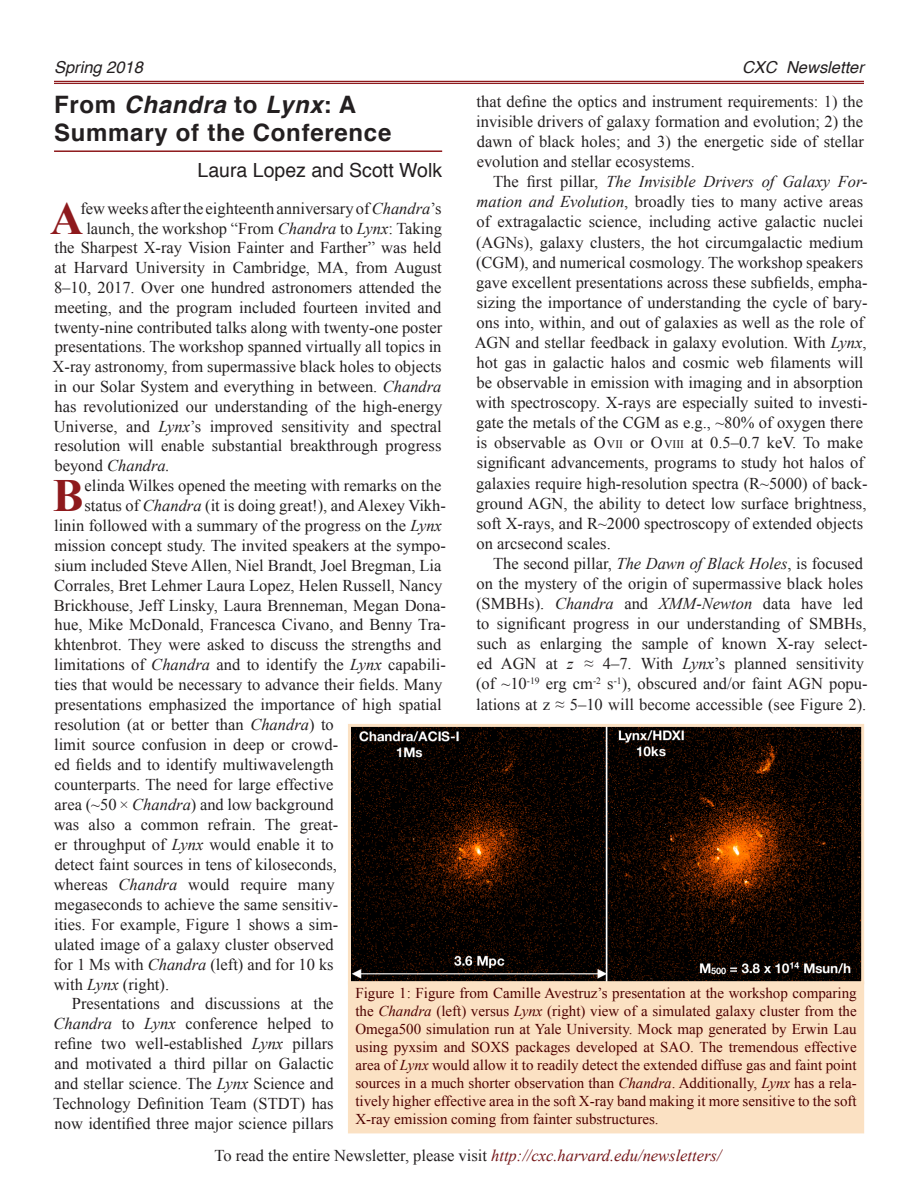
<style>
.page{position:relative;width:918px;height:1188px;background:#fff}
.page>*{position:absolute;margin:0;border:0;box-sizing:border-box;transform-origin:0 0}
.t1{font:700 46.2px "Times New Roman";color:#8e191c}
.t2{font:700 45.9px "Times New Roman";color:#8e191c}
.t3{font:700 24px/28.8px "Helvetica";letter-spacing:.03em;color:#231f20}
.t4{font:19.5px "Helvetica";color:#231f20}
.t5{font:16.5px/20.1px "Times New Roman";color:#231f20}
.t6{font:italic 16.5px "Helvetica";color:#231f20}
.t7{font:italic 16.5px "Times New Roman";color:#231f20}
.t8{font:15px/18px "Times New Roman";color:#4e0000;text-align:justify}
.s1{font-style:italic}
.s2{font-size:11.55px}
.s3{font-style:normal}
.s4{font-style:italic;color:#751719}
</style>
<div class="page">
<div style="left:348px;top:986px;width:517px;height:148px;background:#fbe1c3"></div>
<svg style="left:348px;top:724px;width:517px;height:262px"></svg>
<hr style="left:54px;top:81px;width:810px;height:1px;background:#8e191c">
<hr style="left:54px;top:83px;width:810px;height:1px;background:#8e191c">
<hr style="left:54px;top:150px;width:388px;height:2px;background:#8e191c">
<p class="t6" style="left:54px;top:61px;width:90px">Spring 2018</p>
<p class="t6" style="left:742px;top:61px;width:123px">CXC Newsletter</p>
<h3 class="t3" style="left:54px;top:92px;width:339px">From <span class="s1">Chandra</span> to <span class="s1">Lynx</span>: A<br>Summary of the Conference</h3>
<p class="t4" style="left:198px;top:162px;width:246px">Laura Lopez and Scott Wolk</p>
<h2 class="t2" style="left:50px;top:193px;width:35px">A</h2>
<p class="t5" style="left:80px;top:199px;width:363px">few weeks after the eighteenth anniversary of <span class="s1">Chandra</span>’s</p>
<p class="t5" style="left:476px;top:91px;width:389px;text-align:justify">that define the optics and instrument requirements: 1) the invisible drivers of galaxy formation and evolution; 2) the dawn of black holes; and 3) the energetic side of stellar evolution and stellar ecosystems.</p>
<p class="t5" style="left:475px;top:172px;width:395px;text-indent:19px">The first pillar, <span class="s1">The Invisible Drivers of Galaxy For&shy;mation and Evolution</span>, broadly ties to many active areas of extragalactic science, including active galactic nuclei (AGNs), galaxy clusters, the hot circumgalactic medium (CGM), and numerical cosmology. The workshop speakers gave excellent presentations across these subfields, empha&shy;sizing the importance of understanding the cycle of bary&shy;ons into, within, and out of galaxies as well as the role of AGN and stellar feedback in galaxy evolution. With <span class="s1">Lynx</span>, hot gas in galactic halos and cosmic web filaments will be observable in emission with imaging and in absorption with spectroscopy. X-rays are especially suited to investi&shy;gate the metals of the CGM as e.g., ~80% of oxygen there is observable as O <span class="s2">vii</span> or O <span class="s2">viii</span> at 0.5–0.7 keV. To make significant advancements, programs to study hot halos of galaxies require high-resolution spectra (R~5000) of back&shy;ground AGN, the ability to detect low surface brightness, soft X-rays, and R~2000 spectroscopy of extended objects on arcsecond scales.</p>
<p class="t5" style="left:476px;top:553px;width:393px;text-indent:17px">The second pillar, <span class="s1">The Dawn of Black Holes</span>, is focused on the mystery of the origin of supermassive black holes (SMBHs). <span class="s1">Chandra</span> and <span class="s1">XMM-Newton</span> data have led to significant progress in our understanding of SMBHs, such as enlarging the sample of known X-ray select&shy;ed AGN at <span class="s1">z</span> ≈ 4–7. With <span class="s1">Lynx</span>’s planned sensitivity (of ~10<sup>-19</sup> erg cm<sup>-2</sup> s<sup>-1</sup>), obscured and/or faint AGN popu&shy;lations at z ≈ 5–10 will become accessible (see Figure 2).</p>
<p class="t5" style="left:86px;top:218px;width:357px">launch, the workshop “From <span class="s1">Chandra</span> to <span class="s1">Lynx</span>: Taking</p>
<p class="t5" style="left:54px;top:238px;width:388px">the Sharpest X-ray Vision Fainter and Farther” was held</p>
<p class="t5" style="left:55px;top:258px;width:389px">at Harvard University in Cambridge, MA, from August</p>
<p class="t5" style="left:54px;top:277px;width:389px">8–10, 2017. Over one hundred astronomers attended the</p>
<p class="t5" style="left:55px;top:297px;width:388px">meeting, and the program included fourteen invited and</p>
<p class="t5" style="left:54px;top:317px;width:389px">twenty-nine contributed talks along with twenty-one poster</p>
<p class="t5" style="left:55px;top:337px;width:388px">presentations. The workshop spanned virtually all topics in</p>
<p class="t5" style="left:53px;top:357px;width:390px">X-ray astronomy, from supermassive black holes to objects</p>
<p class="t5" style="left:54px;top:376px;width:389px">in our Solar System and everything in between. <span class="s1">Chandra</span></p>
<p class="t5" style="left:55px;top:396px;width:389px">has revolutionized our understanding of the high-energy</p>
<p class="t5" style="left:54px;top:416px;width:389px">Universe, and <span class="s1">Lynx</span>’s improved sensitivity and spectral</p>
<p class="t5" style="left:55px;top:436px;width:388px">resolution will enable substantial breakthrough progress</p>
<p class="t7" style="left:54px;top:457px;width:117px"><span class="s3">beyond</span> Chandra.</p>
<h1 class="t1" style="left:53px;top:470px;width:32px">B</h1>
<p class="t5" style="left:84px;top:476px;width:358px">elinda Wilkes opened the meeting with remarks on the</p>
<p class="t5" style="left:84px;top:495px;width:363px">status of <span class="s1">Chandra</span> (it is doing great!), and Alexey Vikh-</p>
<p class="t5" style="left:54px;top:515px;width:389px">linin followed with a summary of the progress on the <span class="s1">Lynx</span></p>
<p class="t5" style="left:55px;top:535px;width:393px">mission concept study. The invited speakers at the sympo-</p>
<p class="t5" style="left:55px;top:555px;width:388px">sium included Steve Allen, Niel Brandt, Joel Bregman, Lia</p>
<p class="t5" style="left:54px;top:575px;width:390px">Corrales, Bret Lehmer Laura Lopez, Helen Russell, Nancy</p>
<p class="t5" style="left:54px;top:595px;width:394px">Brickhouse, Jeff Linsky, Laura Brenneman, Megan Dona-</p>
<p class="t5" style="left:55px;top:615px;width:393px">hue, Mike McDonald, Francesca Civano, and Benny Tra-</p>
<p class="t5" style="left:55px;top:635px;width:388px">khtenbrot. They were asked to discuss the strengths and</p>
<p class="t5" style="left:54px;top:655px;width:393px">limitations of <span class="s1">Chandra</span> and to identify the <span class="s1">Lynx</span> capabili-</p>
<p class="t5" style="left:54px;top:675px;width:389px">ties that would be necessary to advance their fields. Many</p>
<p class="t5" style="left:55px;top:695px;width:389px">presentations emphasized the importance of high spatial</p>
<p class="t5" style="left:55px;top:715px;width:281px">resolution (at or better than <span class="s1">Chandra</span>) to</p>
<p class="t5" style="left:54px;top:735px;width:286px">limit source confusion in deep or crowd-</p>
<p class="t5" style="left:55px;top:754px;width:281px">ed fields and to identify multiwavelength</p>
<p class="t5" style="left:55px;top:774px;width:280px">counterparts. The need for large effective</p>
<p class="t5" style="left:55px;top:794px;width:281px">area (~50 × <span class="s1">Chandra</span>) and low background</p>
<p class="t5" style="left:54px;top:814px;width:286px">was also a common refrain. The great-</p>
<p class="t5" style="left:55px;top:834px;width:281px">er throughput of <span class="s1">Lynx</span> would enable it to</p>
<p class="t5" style="left:55px;top:854px;width:284px">detect faint sources in tens of kiloseconds,</p>
<p class="t5" style="left:54px;top:874px;width:282px">whereas <span class="s1">Chandra</span> would require many</p>
<p class="t5" style="left:55px;top:894px;width:285px">megaseconds to achieve the same sensitiv-</p>
<p class="t5" style="left:54px;top:914px;width:286px">ities. For example, Figure 1 shows a sim-</p>
<p class="t5" style="left:54px;top:934px;width:281px">ulated image of a galaxy cluster observed</p>
<p class="t5" style="left:54px;top:954px;width:281px">for 1 Ms with <span class="s1">Chandra</span> (left) and for 10 ks</p>
<p class="t5" style="left:54px;top:974px;width:117px">with <span class="s1">Lynx</span> (right).</p>
<p class="t5" style="left:72px;top:994px;width:263px">Presentations and discussions at the</p>
<p class="t5" style="left:54px;top:1014px;width:282px"><span class="s1">Chandra</span> to <span class="s1">Lynx</span> conference helped to</p>
<p class="t5" style="left:55px;top:1034px;width:281px">refine two well-established <span class="s1">Lynx</span> pillars</p>
<p class="t5" style="left:55px;top:1054px;width:281px">and motivated a third pillar on Galactic</p>
<p class="t5" style="left:55px;top:1074px;width:281px">and stellar science. The <span class="s1">Lynx</span> Science and</p>
<p class="t5" style="left:53px;top:1094px;width:282px">Technology Definition Team (STDT) has</p>
<p class="t5" style="left:55px;top:1113px;width:281px">now identified three major science pillars</p>
<p class="t8" style="left:355px;top:984px;width:503px">Figure 1: Figure from Camille Avestruz’s presentation at the workshop comparing the <span class="s1">Chandra</span> (left) versus <span class="s1">Lynx</span> (right) view of a simulated galaxy cluster from the Omega500 simulation run at Yale University. Mock map generated by Erwin Lau using pyxsim and SOXS packages developed at SAO. The tremendous effective area of <span class="s1">Lynx</span> would allow it to readily detect the extended diffuse gas and faint point sources in a much shorter observation than <span class="s1">Chandra</span>. Additionally, <span class="s1">Lynx</span> has a rela&shy;tively higher effective area in the soft X-ray band making it more sensitive to the soft X-ray emission coming from fainter substructures.</p>
<p class="t5" style="left:214px;top:1145px;width:509px">To read the entire Newsletter, please visit <span class="s4">http://cxc.harvard.edu/newsletters/</span></p>
</div>
